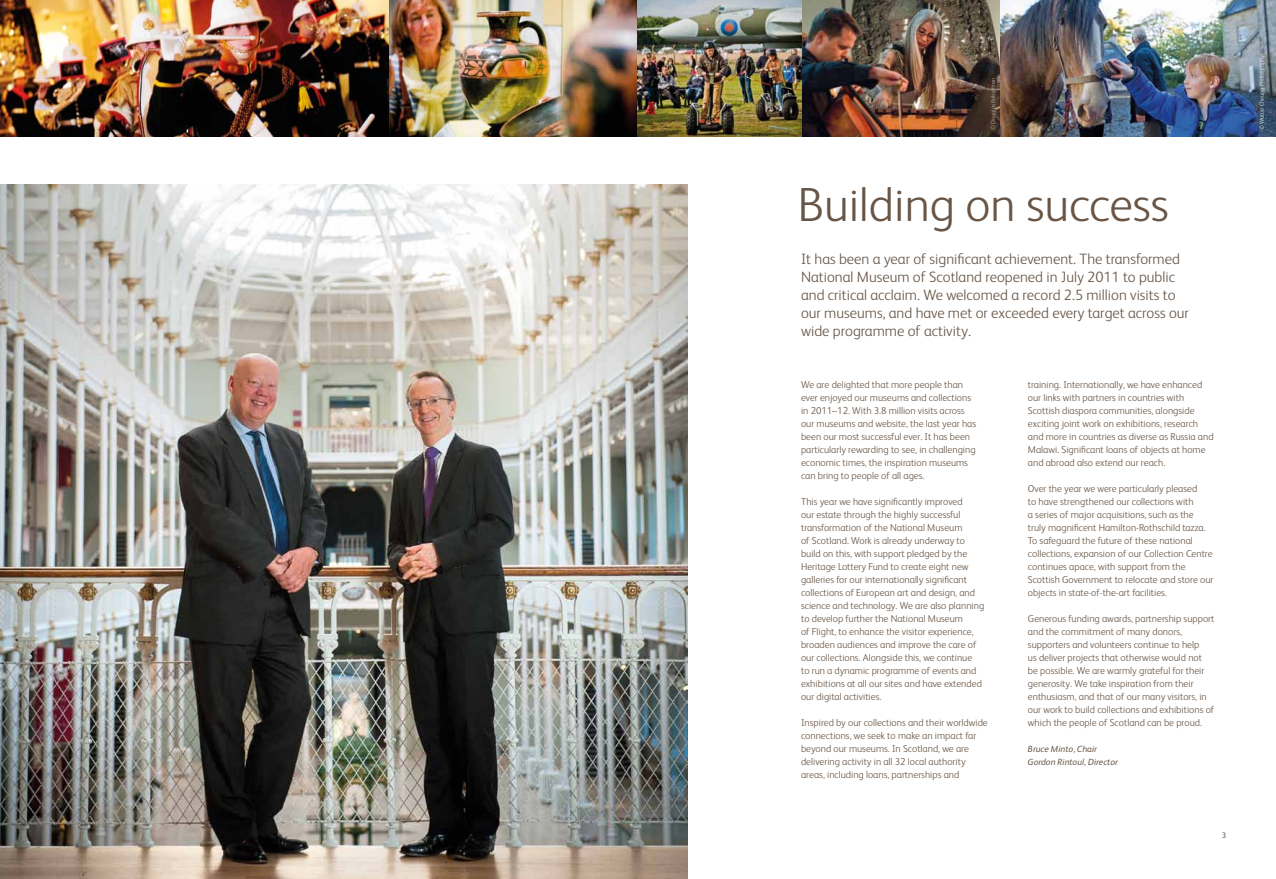
<style>
.page{position:relative;width:1276px;height:879px;background:#fff}
.page>*{position:absolute;margin:0;border:0;box-sizing:border-box;transform-origin:0 0}
.t1{font:300 48px "FS Albert";color:#685546}
.t2{font:300 15px/18px "FS Albert";color:#685546}
.t3{font:300 10px/13px "FS Albert";color:#685546}
.t4{font:italic 9px/13px "FS Albert";color:#685546}
.t5{font:8px "FS Albert";color:#685546}
.t6{font:300 6px "FS Albert";color:#d9eaf0}
.t7{font:300 6px "FS Albert";color:#b3aaa2}
</style>
<div class="page">
<img style="left:999px;top:0;width:277px;height:136px">
<img style="left:0;top:184px;width:687px;height:695px">
<img style="left:0;top:0;width:999px;height:136px">
<p class="t7" style="left:989px;top:130px;width:53px;rotate:-90deg">© Douglas Robertson</p>
<h1 class="t1" style="left:797px;top:173px;width:373px">Building on success</h1>
<p class="t2" style="left:801px;top:249px;width:389px">It has been a year of significant achievement. The transformed National Museum of Scotland reopened in July 2011 to public and critical acclaim. We welcomed a record 2.5 million visits to our museums, and have met or exceeded every target across our wide programme of activity.</p>
<p class="t3" style="left:801px;top:377px;width:177px">We are delighted that more people than ever enjoyed our museums and collections in 2011–12. With 3.8 million visits across our museums and website, the last year has been our most successful ever. It has been particularly rewarding to see, in challenging economic times, the inspiration museums can bring to people of all ages.</p>
<p class="t3" style="left:801px;top:494px;width:185px">This year we have significantly improved<br>our estate through the highly successful transformation of the National Museum<br>of Scotland. Work is already underway to build on this, with support pledged by the Heritage Lottery Fund to create eight new galleries for our internationally significant collections of European art and design, and science and technology. We are also planning to develop further the National Museum<br>of Flight, to enhance the visitor experience, broaden audiences and improve the care of our collections. Alongside this, we continue<br>to run a dynamic programme of events and exhibitions at all our sites and have extended our digital activities.</p>
<p class="t3" style="left:801px;top:715px;width:188px">Inspired by our collections and their worldwide connections, we seek to make an impact far beyond our museums. In Scotland, we are delivering activity in all 32 local authority areas, including loans, partnerships and</p>
<p class="t3" style="left:1028px;top:377px;width:187px">training. Internationally, we have enhanced our links with partners in countries with Scottish diaspora communities, alongside exciting joint work on exhibitions, research and more in countries as diverse as Russia and Malawi. Significant loans of objects at home and abroad also extend our reach.</p>
<p class="t3" style="left:1028px;top:481px;width:187px">Over the year we were particularly pleased<br>to have strengthened our collections with<br>a series of major acquisitions, such as the truly magnificent Hamilton-Rothschild tazza.<br>To safeguard the future of these national collections, expansion of our Collection Centre continues apace, with support from the Scottish Government to relocate and store our objects in state-of-the-art facilities.</p>
<p class="t3" style="left:1028px;top:611px;width:188px">Generous funding awards, partnership support and the commitment of many donors, supporters and volunteers continue to help<br>us deliver projects that otherwise would not be possible. We are warmly grateful for their generosity. We take inspiration from their enthusiasm, and that of our many visitors, in our work to build collections and exhibitions of which the people of Scotland can be proud.</p>
<p class="t4" style="left:1028px;top:741px;width:91px">Bruce Minto, Chair<br>Gordon Rintoul, Director</p>
<p class="t5" style="left:1222px;top:830px;width:6px">3</p>
<p class="t6" style="left:1258px;top:130px;width:77px;rotate:-90deg">© Wattie Cheung Photography</p>
</div>
